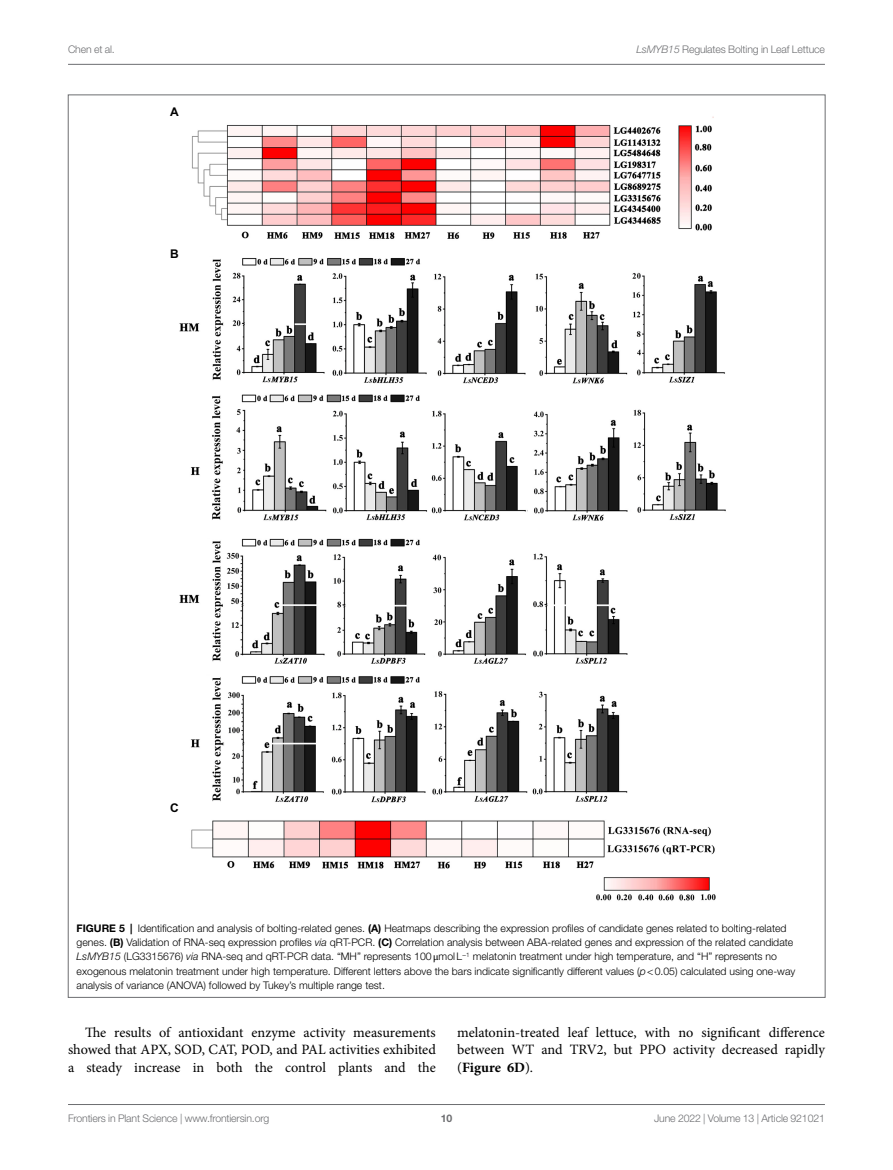
<style>
.page{position:relative;width:893px;height:1170px;background:#fff}
.page>*{position:absolute;margin:0;border:0;box-sizing:border-box;transform-origin:0 0}
.TEXT{font:14.25px/17.2px "Minion Pro";color:#000;text-align:justify}
.t1{font:700 12px "Arial";color:#000}
.FIG_LEG{font:300 10.5px/14.2px "Helvetica Neue LT Std";color:#000}
.t2{font:300 10.5px "Helvetica Neue LT Std";letter-spacing:-.015em;color:#6d6e71}
.t3{font:700 10.5px "Helvetica Neue LT Std";color:#6d6e71}
.s1{font-style:italic}
.s2{font-weight:700}
.s3{font-family:"STIX General";font-weight:400}
</style>
<div class="page">
<hr style="left:68px;top:64px;width:757px;height:1px;background:#6d6e71">
<hr style="left:68px;top:1104px;width:757px;height:1px;background:#6d6e71">
<img style="left:179px;top:116px;width:547px;height:785px">
<p class="t2" style="left:68px;top:42px;width:48px">Chen et al.</p>
<p class="t2" style="left:636px;top:42px;width:190px"><span class="s1">LsMYB15</span> Regulates Bolting in Leaf Lettuce</p>
<p class="t1" style="left:170px;top:103px;width:10px">A</p>
<p class="t1" style="left:170px;top:245px;width:10px">B</p>
<p class="t1" style="left:170px;top:799px;width:10px">C</p>
<p class="FIG_LEG" style="left:77px;top:920px;width:720px"><span class="s2">FIGURE 5 |</span> Identification and analysis of bolting-related genes. <span class="s2">(A)</span> Heatmaps describing the expression profiles of candidate genes related to bolting-related genes. <span class="s2">(B)</span> Validation of RNA-seq expression profiles <span class="s1">via</span> qRT-PCR. <span class="s2">(C)</span> Correlation analysis between ABA-related genes and expression of the related candidate <span class="s1">LsMYB15</span> (LG3315676) <span class="s1">via</span> RNA-seq and qRT-PCR data. “MH” represents 100<span class="s3">μ</span>molL<sup>−</sup><sup>1</sup> melatonin treatment under high temperature, and “H” represents no exogenous melatonin treatment under high temperature. Different letters above the bars indicate significantly different values (<span class="s1">p</span>&lt;0.05) calculated using one-way analysis of variance (ANOVA) followed by Tukey’s multiple range test.</p>
<p class="TEXT" style="left:68px;top:1023px;width:369px;text-indent:17px">The results of antioxidant enzyme activity measurements showed that APX, SOD, CAT, POD, and PAL activities exhibited a steady increase in both the control plants and the</p>
<p class="TEXT" style="left:457px;top:1023px;width:369px">melatonin-treated leaf lettuce, with no significant difference between WT and TRV2, but PPO activity decreased rapidly (<span class="s2">Figure 6D</span>).</p>
<p class="t2" style="left:68px;top:1111px;width:203px">Frontiers in Plant Science | www.frontiersin.org</p>
<p class="t3" style="left:441px;top:1111px;width:13px">10</p>
<p class="t2" style="left:654px;top:1111px;width:172px">June 2022 | Volume 13 | Article 921021</p>
</div>
